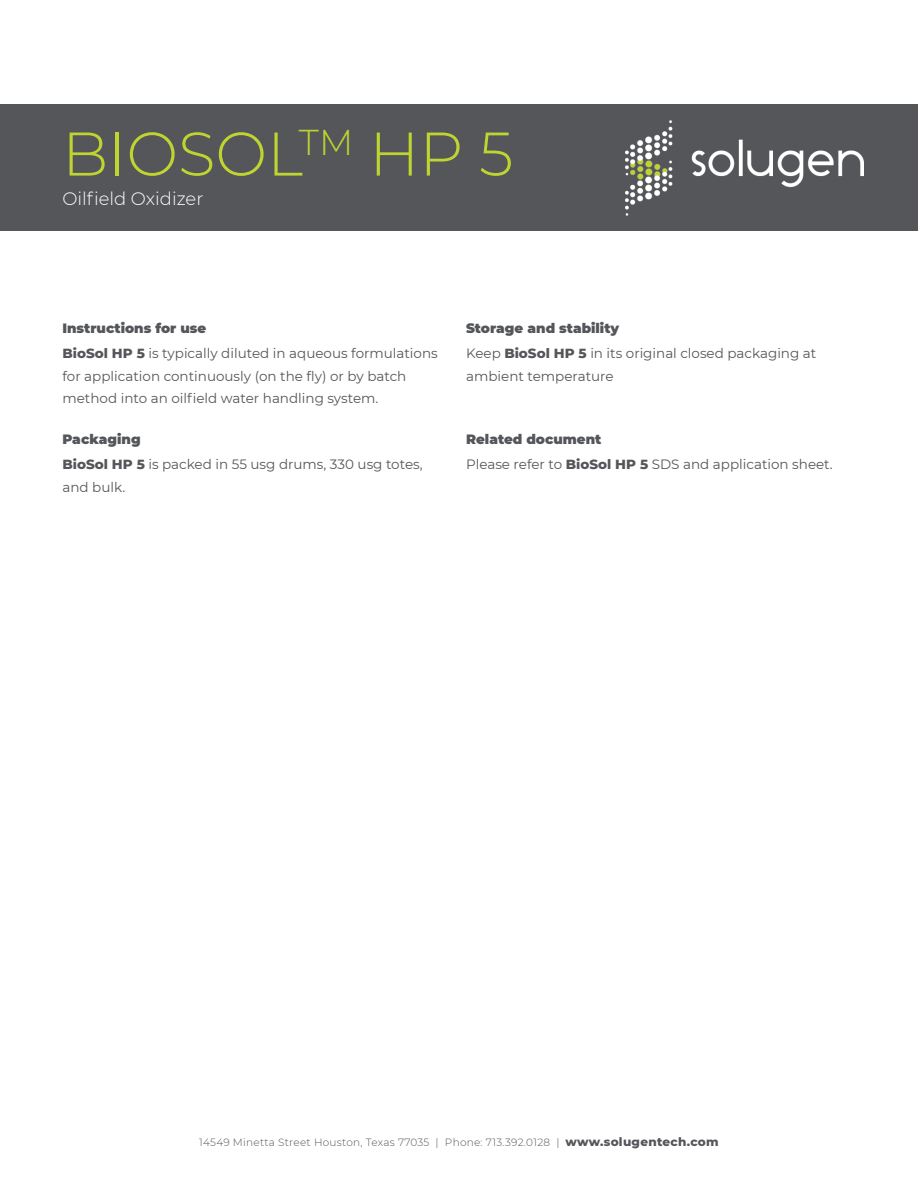
<style>
.page{position:relative;width:918px;height:1188px;background:#fff}
.page>*{position:absolute;margin:0;border:0;box-sizing:border-box;transform-origin:0 0}
.t1{font:300 61.5px "Montserrat";color:#bfd430}
.t2{font:300 18px "Montserrat";color:#fff}
.t3{font:13.5px/25.5px "Montserrat";color:#54565a}
.t4{font:300 10.5px "Montserrat";letter-spacing:.025em;color:#54565a}
.s1{font-weight:900}
.s2{font-weight:800}
.s3{font-weight:800;font-size:12px}
</style>
<div class="page">
<div style="left:0;top:104px;width:918px;height:127px;background:#54565a"></div>
<img style="left:626px;top:120px;width:238px;height:95px">
<h1 class="t1" style="left:62px;top:112px;width:453px">BIOSOL<sup>TM</sup> HP 5</h1>
<h2 class="t2" style="left:62px;top:186px;width:143px">Oilfield Oxidizer</h2>
<p class="t3" style="left:62px;top:315px;width:377px"><span class="s1">Instructions for use<br></span><span class="s2">BioSol HP 5</span> is typically diluted in aqueous formulations</p>
<p class="t3" style="left:62px;top:364px;width:345px;line-height:22.5px">for application continuously (on the fly) or by batch method into an oilfield water handling system.</p>
<p class="t3" style="left:62px;top:426px;width:362px"><span class="s1">Packaging<br></span><span class="s2">BioSol HP 5</span> is packed in 55 usg drums, 330 usg totes,</p>
<p class="t3" style="left:62px;top:474px;width:64px">and bulk.</p>
<p class="t3" style="left:466px;top:315px;width:352px"><span class="s1">Storage and stability<br></span>Keep <span class="s2">BioSol HP 5</span> in its original closed packaging at</p>
<p class="t3" style="left:466px;top:363px;width:149px">ambient temperature</p>
<p class="t3" style="left:466px;top:426px;width:368px"><span class="s1">Related document<br></span>Please refer to <span class="s2">BioSol HP 5</span> SDS and application sheet.</p>
<p class="t4" style="left:199px;top:1135px;width:521px">14549 Minetta Street Houston, Texas 77035 | Phone: 713.392.0128 | <span class="s3">www.solugentech.com</span></p>
</div>
